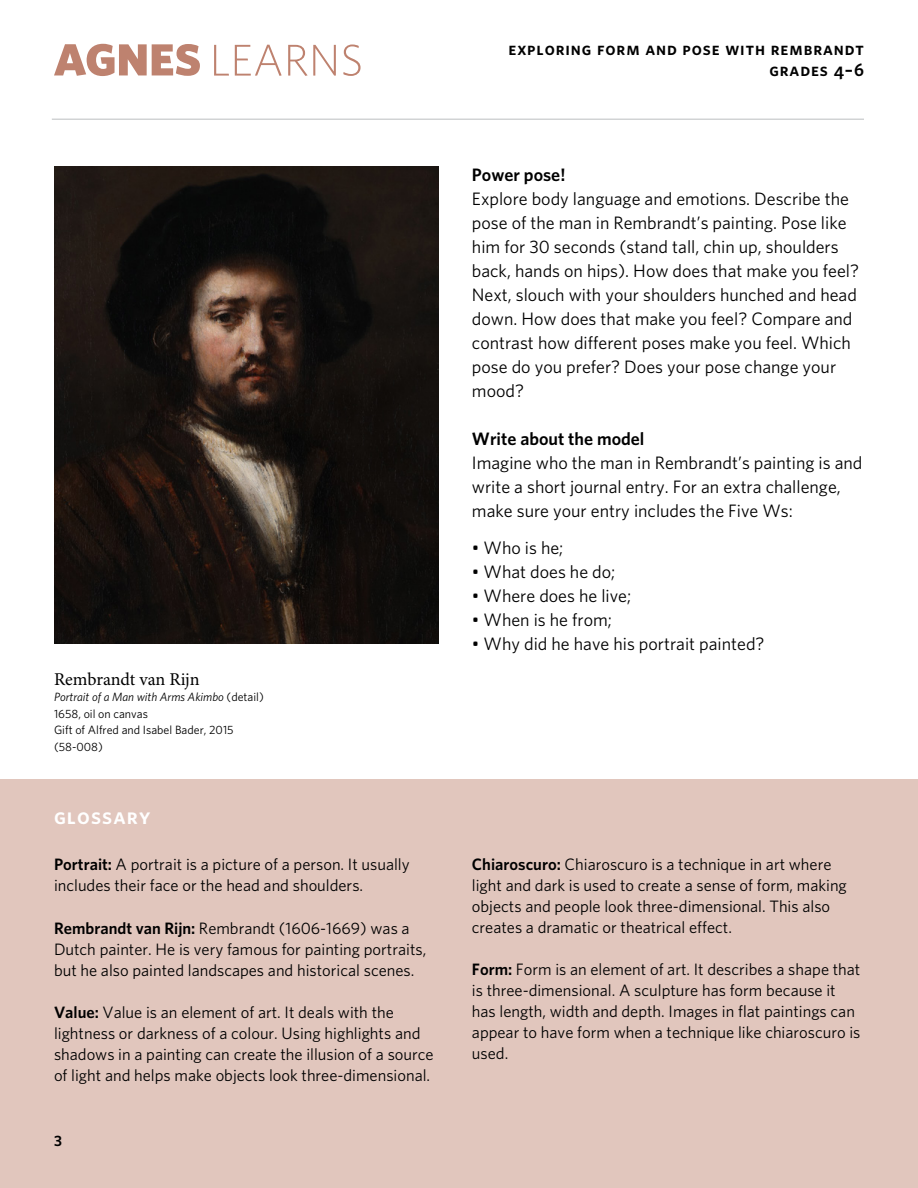
<style>
.page{position:relative;width:918px;height:1188px;background:#fff}
.page>*{position:absolute;margin:0;border:0;box-sizing:border-box;transform-origin:0 0}
.t1{font:22.5px "Whitney HTF Semi Bold SC";letter-spacing:.05em;color:#fff}
.t2{font:18px/24px "Whitney HTF";color:#000}
.t3{font:18px/21px "Whitney HTF Semi Bold SC";letter-spacing:.05em;color:#000;text-align:right}
.t4{font:600 18px "Whitney HTF";color:#000}
.t5{font:18px "Minion Pro";letter-spacing:-.005em;color:#000}
.t6{font:16.5px/21px "Whitney HTF";color:#000}
.t7{font:600 15px "Whitney HTF";color:#000}
.t8{font:12px/16.5px "Whitney HTF";color:#000}
.s1{font-style:italic}
.s2{font-weight:600}
</style>
<div class="page">
<div style="left:0;top:780px;width:918px;height:408px;background:#e1c6bd"></div>
<hr style="left:52px;top:119px;width:812px;height:1px;background:#bcbec0">
<svg style="left:214px;top:45px;width:147px;height:31px"></svg>
<svg style="left:54px;top:44px;width:146px;height:32px"></svg>
<img style="left:54px;top:166px;width:385px;height:477px">
<p class="t5" style="left:54px;top:668px;width:147px">Rembrandt van Rijn</p>
<p class="t8" style="left:54px;top:688px;width:211px"><span class="s1">Portrait of a Man with Arms Akimbo</span> (detail)<br>1658, oil on canvas<br>Gift of Alfred and Isabel Bader, 2015 (58-008)</p>
<h1 class="t1" style="left:54px;top:803px;width:98px">glossary</h1>
<p class="t6" style="left:54px;top:853px;width:357px"><span class="s2">Portrait:</span> A portrait is a picture of a person. It usually includes their face or the head and shoulders.</p>
<p class="t6" style="left:54px;top:917px;width:374px"><span class="s2">Rembrandt van Rijn:</span> Rembrandt (1606-1669) was a<br>Dutch painter. He is very famous for painting portraits, but he also painted landscapes and historical scenes.</p>
<p class="t6" style="left:54px;top:1002px;width:381px"><span class="s2">Value:</span> Value is an element of art. It deals with the lightness or darkness of a colour. Using highlights and shadows in a painting can create the illusion of a source of light and helps make objects look three-dimensional.</p>
<p class="t7" style="left:54px;top:1132px;width:9px">3</p>
<p class="t3" style="left:509px;top:38px;width:357px">exploring form and pose with rembrandt grades 4–6</p>
<p class="t4" style="left:472px;top:164px;width:95px">Power pose!</p>
<p class="t2" style="left:472px;top:186px;width:389px">Explore body language and emotions. Describe the pose of the man in Rembrandt’s painting. Pose like him for 30 seconds (stand tall, chin up, shoulders back, hands on hips). How does that make you feel?<br>Next, slouch with your shoulders hunched and head down. How does that make you feel? Compare and contrast how different poses make you feel. Which pose do you prefer? Does your pose change your mood?</p>
<p class="t4" style="left:472px;top:428px;width:174px">Write about the model</p>
<p class="t2" style="left:472px;top:450px;width:392px">Imagine who the man in Rembrandt’s painting is and write a short journal entry. For an extra challenge, make sure your entry includes the Five Ws:</p>
<p class="t2" style="left:472px;top:535px;width:93px">• Who is he;</p>
<p class="t2" style="left:472px;top:559px;width:145px">• What does he do;</p>
<p class="t2" style="left:472px;top:583px;width:161px">• Where does he live;</p>
<p class="t2" style="left:472px;top:607px;width:142px">• When is he from;</p>
<p class="t2" style="left:472px;top:631px;width:294px">• Why did he have his portrait painted?</p>
<p class="t6" style="left:472px;top:853px;width:376px"><span class="s2">Chiaroscuro:</span> Chiaroscuro is a technique in art where light and dark is used to create a sense of form, making objects and people look three-dimensional. This also creates a dramatic or theatrical effect.</p>
<p class="t6" style="left:472px;top:959px;width:390px"><span class="s2">Form:</span> Form is an element of art. It describes a shape that is three-dimensional. A sculpture has form because it has length, width and depth. Images in flat paintings can appear to have form when a technique like chiaroscuro is used.</p>
</div>
